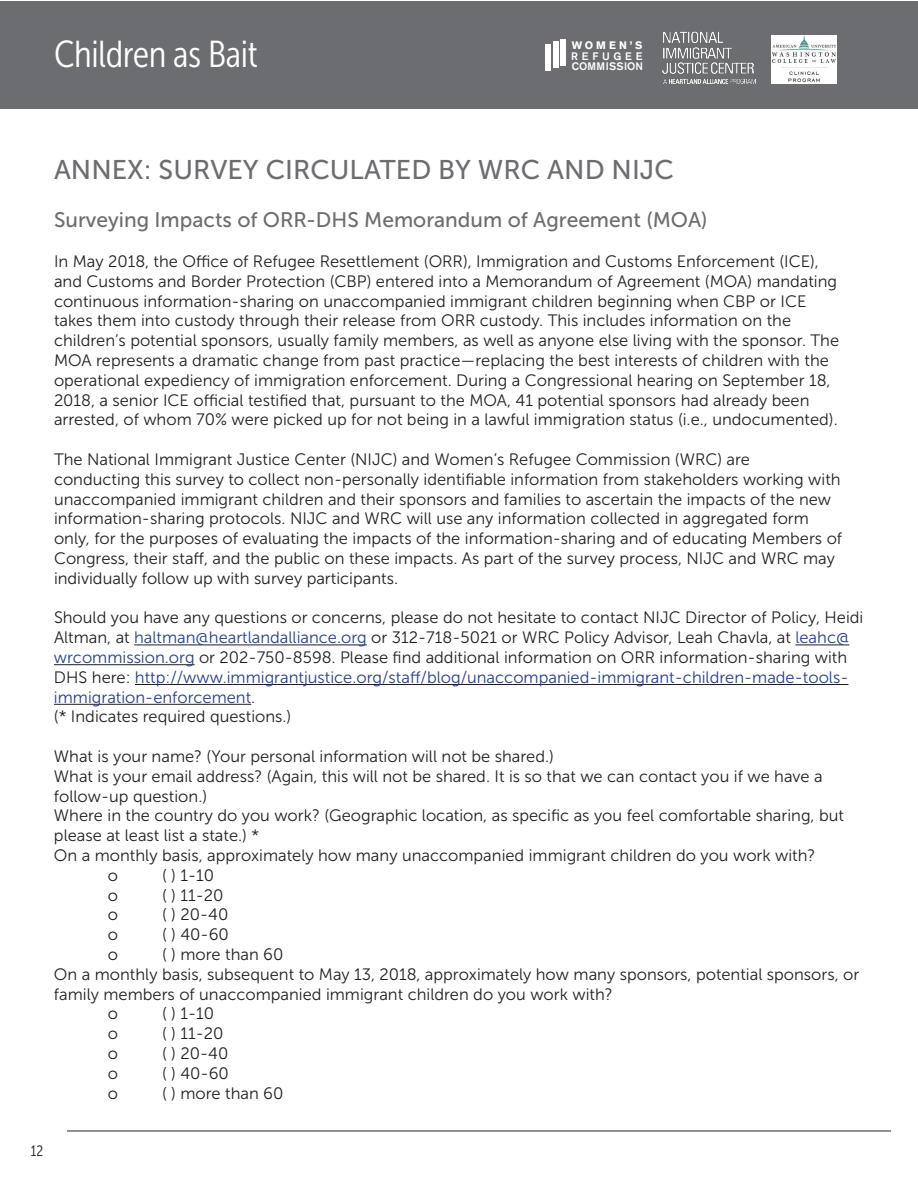
<style>
.page{position:relative;width:918px;height:1188px;background:#fff}
.page>*{position:absolute;margin:0;border:0;box-sizing:border-box;transform-origin:0 0}
.t1{font:37.5px "Museo Sans Cond 300";letter-spacing:-.01em;color:#fff}
.Section_Title{font:27px "Museo Sans 500";color:#6c6d70}
.Red_Heading{font:21px "Museo Sans 500";color:#6c6d70}
.MainBody{font:16.5px/19.8px "Museo Sans 300";color:#231f20}
.t2{font:15px "Museo Sans Cond 300";color:#231f20}
.t3{font:500 10.8px "Akzidenz Grotesk BE";letter-spacing:.02em;color:#fff}
.t4{font:500 10.8px "Akzidenz Grotesk BE";letter-spacing:.36em;color:#fff}
.t5{font:700 10.8px "Akzidenz Grotesk BE";letter-spacing:.28em;color:#fff}
.s1{color:#253f8e}
</style>
<div class="page">
<hr style="left:134px;top:644px;width:233px;height:1px;background:#231f20">
<hr style="left:795px;top:644px;width:54px;height:1px;background:#231f20">
<hr style="left:54px;top:664px;width:141px;height:1px;background:#231f20">
<hr style="left:135px;top:684px;width:713px;height:1px;background:#231f20">
<hr style="left:54px;top:704px;width:197px;height:1px;background:#231f20">
<div style="left:0;top:1px;width:917px;height:107px;background:#6c6d70"></div>
<hr style="left:67px;top:1130px;width:824px;height:2px;background:#6c6d70">
<div style="left:553px;top:42px;width:5px;height:26px;background:#fff"></div>
<div style="left:545px;top:44px;width:6px;height:26px;background:#fff"></div>
<div style="left:560px;top:39px;width:6px;height:27px;background:#fff"></div>
<img style="left:771px;top:35px;width:66px;height:49px">
<img style="left:663px;top:32px;width:92px;height:52px">
<p class="t1" style="left:54px;top:34px;width:205px">Children as Bait</p>
<p class="t5" style="left:572px;top:39px;width:72px">WOMEN’S</p>
<p class="t4" style="left:571px;top:49px;width:73px">REFUGEE</p>
<p class="t3" style="left:572px;top:60px;width:73px">COMMISSION</p>
<p class="Section_Title" style="left:54px;top:155px;width:621px">ANNEX: SURVEY CIRCULATED BY WRC AND NIJC</p>
<p class="Red_Heading" style="left:54px;top:209px;width:655px">Surveying Impacts of ORR-DHS Memorandum of Agreement (MOA)</p>
<p class="MainBody" style="left:54px;top:252px;width:787px">In May 2018, the Office of Refugee Resettlement (ORR), Immigration and Customs Enforcement (ICE), and Customs and Border Protection (CBP) entered into a Memorandum of Agreement (MOA) mandating continuous information-sharing on unaccompanied immigrant children beginning when CBP or ICE takes them into custody through their release from ORR custody. This includes information on the children’s potential sponsors, usually family members, as well as anyone else living with the sponsor. The MOA represents a dramatic change from past practice—replacing the best interests of children with the operational expediency of immigration enforcement. During a Congressional hearing on September 18, 2018, a senior ICE official testified that, pursuant to the MOA, 41 potential sponsors had already been arrested, of whom 70% were picked up for not being in a lawful immigration status (i.e., undocumented).</p>
<p class="MainBody" style="left:54px;top:450px;width:790px">The National Immigrant Justice Center (NIJC) and Women’s Refugee Commission (WRC) are<br>conducting this survey to collect non-personally identifiable information from stakeholders working with unaccompanied immigrant children and their sponsors and families to ascertain the impacts of the new information-sharing protocols. NIJC and WRC will use any information collected in aggregated form only, for the purposes of evaluating the impacts of the information-sharing and of educating Members of Congress, their staff, and the public on these impacts. As part of the survey process, NIJC and WRC may individually follow up with survey participants.</p>
<p class="MainBody" style="left:54px;top:608px;width:811px">Should you have any questions or concerns, please do not hesitate to contact NIJC Director of Policy, Heidi Altman, at <span class="s1">haltman@heartlandalliance.org</span> or 312-718-5021 or WRC Policy Advisor, Leah Chavla, at <span class="s1">leahc@ wrcommission.org</span> or 202-750-8598. Please find additional information on ORR information-sharing with DHS here: <span class="s1">http://www.immigrantjustice.org/staff/blog/unaccompanied-immigrant-children-made-tools&shy;immigration-enforcement</span>.</p>
<p class="MainBody" style="left:54px;top:707px;width:239px">(* Indicates required questions.)</p>
<p class="MainBody" style="left:54px;top:747px;width:502px">What is your name? (Your personal information will not be shared.)</p>
<p class="MainBody" style="left:54px;top:766px;width:770px">What is your email address? (Again, this will not be shared. It is so that we can contact you if we have a follow-up question.)</p>
<p class="MainBody" style="left:54px;top:806px;width:792px">Where in the country do you work? (Geographic location, as specific as you feel comfortable sharing, but please at least list a state.) *</p>
<p class="MainBody" style="left:54px;top:846px;width:763px">On a monthly basis, approximately how many unaccompanied immigrant children do you work with?</p>
<p class="MainBody" style="left:108px;top:865px;width:12px">o</p>
<p class="MainBody" style="left:162px;top:865px;width:54px">( ) 1-10</p>
<p class="MainBody" style="left:108px;top:885px;width:12px">o</p>
<p class="MainBody" style="left:162px;top:885px;width:63px">( ) 11-20</p>
<p class="MainBody" style="left:108px;top:905px;width:12px">o</p>
<p class="MainBody" style="left:162px;top:905px;width:68px">( ) 20-40</p>
<p class="MainBody" style="left:108px;top:925px;width:12px">o</p>
<p class="MainBody" style="left:162px;top:925px;width:68px">( ) 40-60</p>
<p class="MainBody" style="left:108px;top:945px;width:12px">o</p>
<p class="MainBody" style="left:162px;top:945px;width:123px">( ) more than 60</p>
<p class="MainBody" style="left:54px;top:964px;width:807px">On a monthly basis, subsequent to May 13, 2018, approximately how many sponsors, potential sponsors, or family members of unaccompanied immigrant children do you work with?</p>
<p class="MainBody" style="left:108px;top:1004px;width:12px">o</p>
<p class="MainBody" style="left:162px;top:1004px;width:54px">( ) 1-10</p>
<p class="MainBody" style="left:108px;top:1024px;width:12px">o</p>
<p class="MainBody" style="left:162px;top:1024px;width:63px">( ) 11-20</p>
<p class="MainBody" style="left:108px;top:1044px;width:12px">o</p>
<p class="MainBody" style="left:162px;top:1044px;width:68px">( ) 20-40</p>
<p class="MainBody" style="left:108px;top:1063px;width:12px">o</p>
<p class="MainBody" style="left:162px;top:1063px;width:68px">( ) 40-60</p>
<p class="MainBody" style="left:108px;top:1083px;width:12px">o</p>
<p class="MainBody" style="left:162px;top:1083px;width:123px">( ) more than 60</p>
<p class="t2" style="left:31px;top:1143px;width:14px">12</p>
</div>
